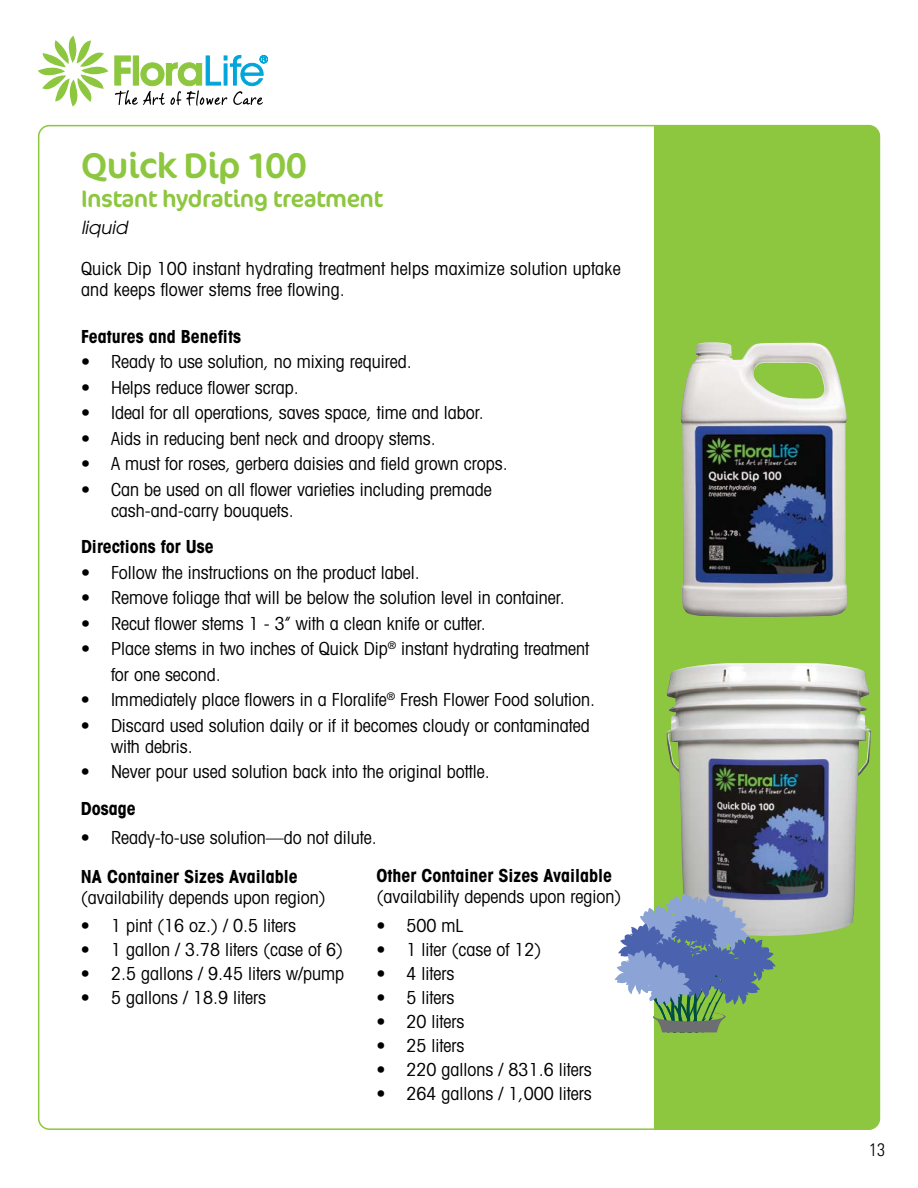
<style>
.page{position:relative;width:918px;height:1188px;background:#fff}
.page>*{position:absolute;margin:0;border:0;box-sizing:border-box;transform-origin:0 0}
.t1{font:36px "Cocon OT";letter-spacing:-.02em;color:#8dc63f}
.t2{font:24px "Cocon OT";letter-spacing:-.02em;color:#8dc63f}
.t3{font:condensed 18px/21px "Avant Garde";color:#000}
.t4{font:700 condensed 18px "Avant Garde";color:#000}
.t5{font:italic 18px "Avant Garde";color:#000}
.t6{font:300 condensed 18px "Univers";color:#000}
.s1{font-weight:700}
</style>
<div class="page">
<svg style="left:38px;top:36px;width:70px;height:71px"></svg>
<svg style="left:114px;top:54px;width:154px;height:52px"></svg>
<svg style="left:654px;top:125px;width:226px;height:1005px;background:#8db956"></svg>
<img style="left:681px;top:342px;width:166px;height:275px">
<img style="left:667px;top:663px;width:60px;height:67px">
<svg style="left:614px;top:893px;width:162px;height:139px;background:#88a2aa"></svg>
<h1 class="t1" style="left:81px;top:144px;width:228px">Quick Dip100</h1>
<h2 class="t2" style="left:81px;top:184px;width:304px">Instant hydrating treatment</h2>
<p class="t5" style="left:81px;top:217px;width:48px">liquid</p>
<p class="t3" style="left:81px;top:258px;width:541px">Quick Dip 100 instant hydrating treatment helps maximize solution uptake and keeps flower stems free flowing.</p>
<p class="t4" style="left:81px;top:325px;width:162px">Features and Benefits</p>
<p class="t3" style="left:81px;top:351px;width:332px">• Ready to use solution, no mixing required.</p>
<p class="t3" style="left:81px;top:376px;width:219px">• Helps reduce flower scrap.</p>
<p class="t3" style="left:81px;top:402px;width:404px">• Ideal for all operations, saves space, time and labor.</p>
<p class="t3" style="left:81px;top:427px;width:356px">• Aids in reducing bent neck and droopy stems.</p>
<p class="t3" style="left:81px;top:453px;width:428px">• A must for roses, gerbera daisies and field grown crops.</p>
<p class="t3" style="left:111px;top:478px;width:382px;text-indent:-30px">• Can be used on all flower varieties including premade cash-and-carry bouquets.</p>
<p class="t4" style="left:81px;top:535px;width:134px">Directions for Use</p>
<p class="t3" style="left:81px;top:562px;width:340px">• Follow the instructions on the product label.</p>
<p class="t3" style="left:81px;top:587px;width:485px">• Remove foliage that will be below the solution level in container.</p>
<p class="t3" style="left:81px;top:613px;width:406px">• Recut flower stems 1 - 3” with a clean knife or cutter.</p>
<p class="t3" style="left:111px;top:636px;width:480px;line-height:25.5px;text-indent:-30px">• Place stems in two inches of Quick Dip<sup>®</sup> instant hydrating treatment for one second.</p>
<p class="t3" style="left:81px;top:689px;width:516px">• Immediately place flowers in a Floralife<sup>®</sup> Fresh Flower Food solution.</p>
<p class="t3" style="left:111px;top:715px;width:480px;text-indent:-30px">• Discard used solution daily or if it becomes cloudy or contaminated with debris.</p>
<p class="t3" style="left:81px;top:761px;width:410px">• Never pour used solution back into the original bottle.</p>
<p class="t4" style="left:81px;top:797px;width:56px">Dosage</p>
<p class="t3" style="left:81px;top:826px;width:297px">• Ready-to-use solution—do not dilute.</p>
<p class="t4" style="left:81px;top:865px;width:218px">NA Container Sizes Available</p>
<p class="t3" style="left:81px;top:886px;width:246px">(availability depends upon region)</p>
<p class="t3" style="left:81px;top:915px;width:217px"><span class="s1">•</span> 1 pint (16 oz.) / 0.5 liters</p>
<p class="t3" style="left:81px;top:939px;width:264px">• 1 gallon / 3.78 liters (case of 6)</p>
<p class="t3" style="left:81px;top:963px;width:265px">• 2.5 gallons / 9.45 liters w/pump</p>
<p class="t3" style="left:81px;top:987px;width:187px">• 5 gallons / 18.9 liters</p>
<p class="t4" style="left:377px;top:864px;width:237px">Other Container Sizes Available</p>
<p class="t3" style="left:377px;top:886px;width:246px">(availability depends upon region)</p>
<p class="t3" style="left:377px;top:914px;width:89px">• 500 mL</p>
<p class="t3" style="left:377px;top:938px;width:167px"><span class="s1">•</span> 1 liter (case of 12)</p>
<p class="t3" style="left:377px;top:962px;width:79px">• 4 liters</p>
<p class="t3" style="left:377px;top:986px;width:79px">• 5 liters</p>
<p class="t3" style="left:377px;top:1010px;width:90px">• 20 liters</p>
<p class="t3" style="left:377px;top:1034px;width:90px">• 25 liters</p>
<p class="t3" style="left:377px;top:1058px;width:217px">• 220 gallons / 831.6 liters</p>
<p class="t3" style="left:377px;top:1082px;width:217px">• 264 gallons / 1,000 liters</p>
<p class="t6" style="left:869px;top:1139px;width:17px">13</p>
</div>
